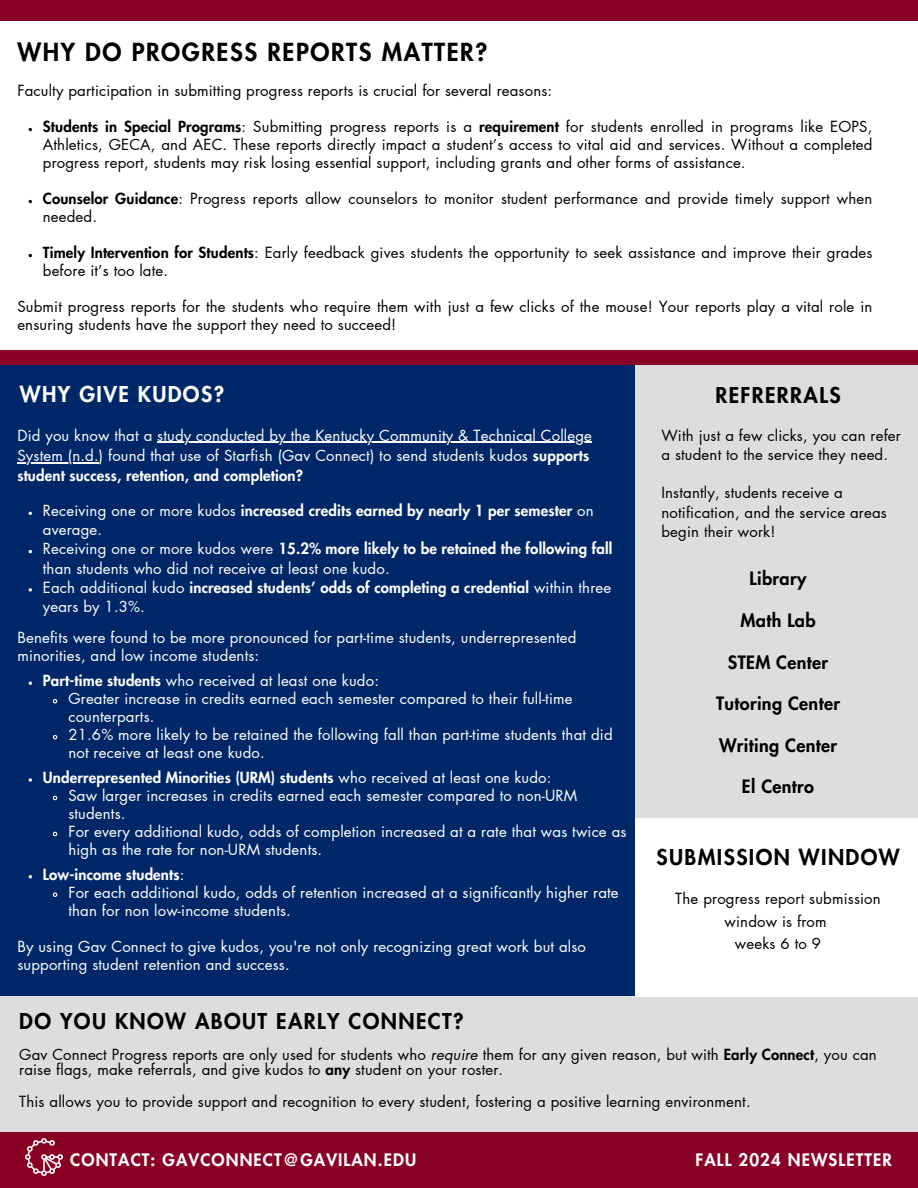
<style>
.page{position:relative;width:918px;height:1188px;background:#002868}
.page>*{position:absolute;margin:0;border:0;box-sizing:border-box;transform-origin:0 0}
.t1{font:800 24.3px "Futura LT Pro";letter-spacing:.065em;color:#000}
.t2{font:800 21.3px "Futura LT Pro";letter-spacing:.065em;color:#000}
.t3{font:800 21.3px "Futura LT Pro";letter-spacing:.065em;color:#fff}
.t4{font:800 18px "Futura LT Pro";letter-spacing:.02em;color:#000}
.t5{font:800 16.8px "Futura LT Pro";letter-spacing:.065em;color:#fff}
.t6{font:15px/18px "Futura LT Pro";letter-spacing:.01em;color:#000}
.t7{font:15px/18px "Futura LT Pro";letter-spacing:.01em;color:#fff}
.t8{font:800 15px/19.2px "Futura LT Pro";letter-spacing:.01em;color:#fff}
.s1{font-weight:800}
.s2{font-weight:400}
.s3{font-style:italic}
</style>
<div class="page">
<hr style="left:157px;top:442px;width:435px;height:1px;background:#fff">
<hr style="left:17px;top:462px;width:82px;height:1px;background:#fff">
<svg style="left:29px;top:588px;width:3px;height:4px"></svg>
<svg style="left:52px;top:699px;width:6px;height:5px"></svg>
<svg style="left:52px;top:735px;width:6px;height:5px"></svg>
<svg style="left:29px;top:778px;width:3px;height:4px"></svg>
<svg style="left:52px;top:795px;width:6px;height:6px"></svg>
<svg style="left:52px;top:831px;width:6px;height:6px"></svg>
<svg style="left:52px;top:892px;width:6px;height:5px"></svg>
<div style="left:0;top:6px;width:918px;height:350px;background:#fff"></div>
<div style="left:0;top:0;width:918px;height:21px;background:#890125"></div>
<div style="left:0;top:997px;width:918px;height:141px;background:#ddd"></div>
<div style="left:0;top:1132px;width:918px;height:56px;background:#890125"></div>
<img style="left:26px;top:1138px;width:37px;height:37px">
<div style="left:635px;top:356px;width:283px;height:466px;background:#ddd"></div>
<div style="left:635px;top:818px;width:283px;height:179px;background:#fff"></div>
<div style="left:0;top:350px;width:918px;height:15px;background:#890125"></div>
<p class="t1" style="left:17px;top:41px;width:471px">WHY DO PROGRESS REPORTS MATTER?</p>
<p class="t6" style="left:17px;top:82px;width:536px">Faculty participation in submitting progress reports is crucial for several reasons:</p>
<p class="t6" style="left:43px;top:118px;width:831px;text-align:justify"><span class="s1">Students in Special Programs</span>: Submitting progress reports is a <span class="s1">requirement</span> for students enrolled in programs like EOPS, Athletics, GECA, and AEC. These reports directly impact a student’s access to vital aid and services. Without a completed progress report, students may risk losing essential support, including grants and other forms of assistance.</p>
<p class="t6" style="left:43px;top:190px;width:831px"><span class="s1">Counselor Guidance</span>: Progress reports allow counselors to monitor student performance and provide timely support when needed.</p>
<p class="t6" style="left:43px;top:244px;width:831px"><span class="s1">Timely Intervention for Students</span>: Early feedback gives students the opportunity to seek assistance and improve their grades before it’s too late.</p>
<p class="t6" style="left:17px;top:298px;width:857px">Submit progress reports for the students who require them with just a few clicks of the mouse! Your reports play a vital role in ensuring students have the support they need to succeed!</p>
<h1 class="t3" style="left:20px;top:385px;width:206px">WHY GIVE KUDOS?</h1>
<p class="t7" style="left:17px;top:427px;width:576px">Did you know that a study conducted by the Kentucky Community &amp; Technical College</p>
<p class="t7" style="left:17px;top:446px;width:573px;line-height:20.2px">System (n.d.) found that use of Starfish (Gav Connect) to send students kudos <span class="s1">supports student success, retention, and completion?</span></p>
<p class="t8" style="left:43px;top:502px;width:552px"><span class="s2">Receiving one or more kudos</span> increased credits earned by nearly 1 per semester <span class="s2">on</span></p>
<p class="t8" style="left:43px;top:521px;width:571px"><span class="s2">average.<br>Receiving one or more kudos were</span> 15.2% more likely to be retained the following fall</p>
<p class="t7" style="left:43px;top:559px;width:570px;line-height:19.2px">than students who did not receive at least one kudo.<br>Each additional kudo <span class="s1">increased students’ odds of completing a credential</span> within three</p>
<h2 class="t7" style="left:17px;top:591px;width:561px;line-height:31.5px;text-indent:25px">years by 1.3%.<br>Benefits were found to be more pronounced for part-time students, underrepresented</h2>
<h2 class="t7" style="left:17px;top:647px;width:243px">minorities, and low income students:</h2>
<p class="t7" style="left:43px;top:672px;width:338px"><span class="s1">Part-time students</span> who received at least one kudo:</p>
<p class="t7" style="left:68px;top:690px;width:506px">Greater increase in credits earned each semester compared to their full-time counterparts.</p>
<h4 class="t7" style="left:68px;top:726px;width:546px">21.6% more likely to be retained the following fall than part-time students that did not receive at least one kudo.</h4>
<h2 class="t8" style="left:43px;top:768px;width:510px">Underrepresented Minorities (URM) students <span class="s2">who received at least one kudo:</span></h2>
<p class="t7" style="left:68px;top:787px;width:510px">Saw larger increases in credits earned each semester compared to non-URM students.</p>
<p class="t7" style="left:68px;top:823px;width:560px">For every additional kudo, odds of completion increased at a rate that was twice as high as the rate for non-URM students.</p>
<p class="t8" style="left:43px;top:865px;width:143px">Low-income students<span class="s2">:</span></p>
<p class="t7" style="left:68px;top:884px;width:552px">For each additional kudo, odds of retention increased at a significantly higher rate than for non low-income students.</p>
<p class="t7" style="left:17px;top:938px;width:570px">By using Gav Connect to give kudos, you're not only recognizing great work but also supporting student retention and success.</p>
<h3 class="t2" style="left:716px;top:386px;width:127px">REFRERRALS</h3>
<p class="t6" style="left:661px;top:427px;width:241px;line-height:19.2px">With just a few clicks, you can refer a student to the service they need.</p>
<p class="t6" style="left:661px;top:484px;width:227px;line-height:19.2px">Instantly, students receive a notification, and the service areas begin their work!</p>
<h3 class="t4" style="left:750px;top:570px;width:58px">Library</h3>
<h3 class="t4" style="left:740px;top:612px;width:77px">Math Lab</h3>
<h3 class="t4" style="left:728px;top:654px;width:102px">STEM Center</h3>
<h3 class="t4" style="left:716px;top:695px;width:125px">Tutoring Center</h3>
<h3 class="t4" style="left:719px;top:737px;width:120px">Writing Center</h3>
<h3 class="t4" style="left:742px;top:779px;width:74px">El Centro</h3>
<p class="t2" style="left:656px;top:848px;width:245px">SUBMISSION WINDOW</p>
<h2 class="t6" style="left:675px;top:888px;width:207px;line-height:22.5px;text-align:center">The progress report submission window is from</h2>
<p class="t6" style="left:735px;top:935px;width:88px">weeks 6 to 9</p>
<p class="t2" style="left:19px;top:1011px;width:446px">DO YOU KNOW ABOUT EARLY CONNECT?</p>
<h2 class="t6" style="left:19px;top:1047px;width:859px;line-height:15.8px">Gav Connect Progress reports are only used for students who <span class="s3">require</span> them for any given reason, but with <span class="s1">Early Connect</span>, you can raise flags, make referrals, and give kudos to <span class="s1">any</span> student on your roster.</h2>
<p class="t6" style="left:19px;top:1093px;width:733px">This allows you to provide support and recognition to every student, fostering a positive learning environment.</p>
<p class="t5" style="left:70px;top:1152px;width:348px">CONTACT: GAVCONNECT@GAVILAN.EDU</p>
<p class="t5" style="left:696px;top:1152px;width:198px">FALL 2024 NEWSLETTER</p>
</div>
